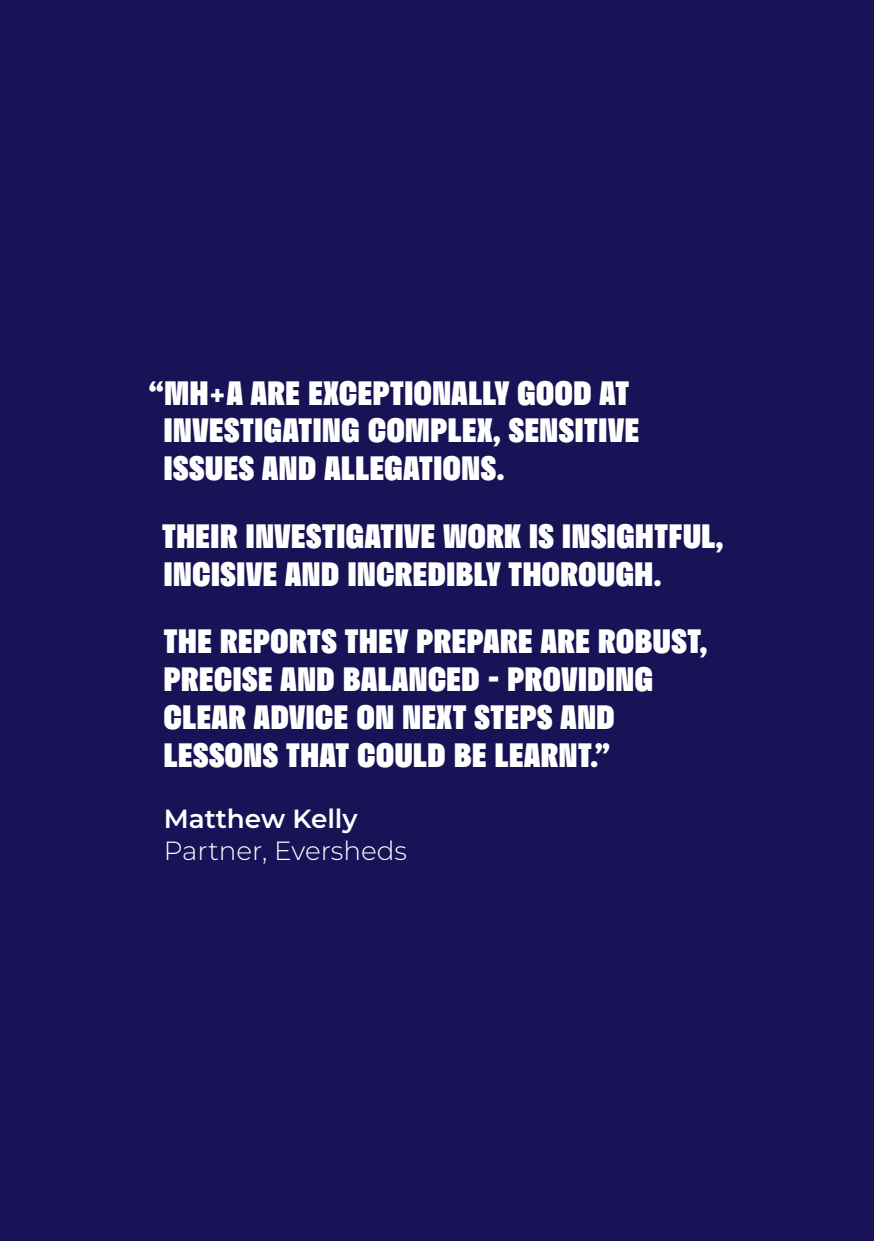
<style>
.page{position:relative;width:874px;height:1241px;background:#fff}
.page>*{position:absolute;margin:0;border:0;box-sizing:border-box;transform-origin:0 0}
.t1{font:900 31.5px/37.8px "Stratos";letter-spacing:.02em;color:#fff}
.t2{font:300 26.25px "Montserrat";color:#fff}
.t3{font:600 26.25px "Montserrat";color:#fff}
</style>
<div class="page">
<div style="left:0;top:0;width:873px;height:1240px;background:#181356"></div>
<p class="t1" style="left:164px;top:373px;width:476px;text-indent:-15px">“MH+A ARE EXCEPTIONALLY GOOD AT<br>INVESTIGATING COMPLEX, SENSITIVE<br>ISSUES AND ALLEGATIONS.</p>
<p class="t1" style="left:162px;top:516px;width:562px">THEIR INVESTIGATIVE WORK IS INSIGHTFUL,<br>INCISIVE AND INCREDIBLY THOROUGH.</p>
<p class="t1" style="left:164px;top:621px;width:544px">THE REPORTS THEY PREPARE ARE ROBUST,<br>PRECISE AND BALANCED - PROVIDING<br>CLEAR ADVICE ON NEXT STEPS AND<br>LESSONS THAT COULD BE LEARNT.”</p>
<p class="t3" style="left:164px;top:800px;width:195px">Matthew Kelly</p>
<p class="t2" style="left:164px;top:832px;width:245px">Partner, Eversheds</p>
</div>
